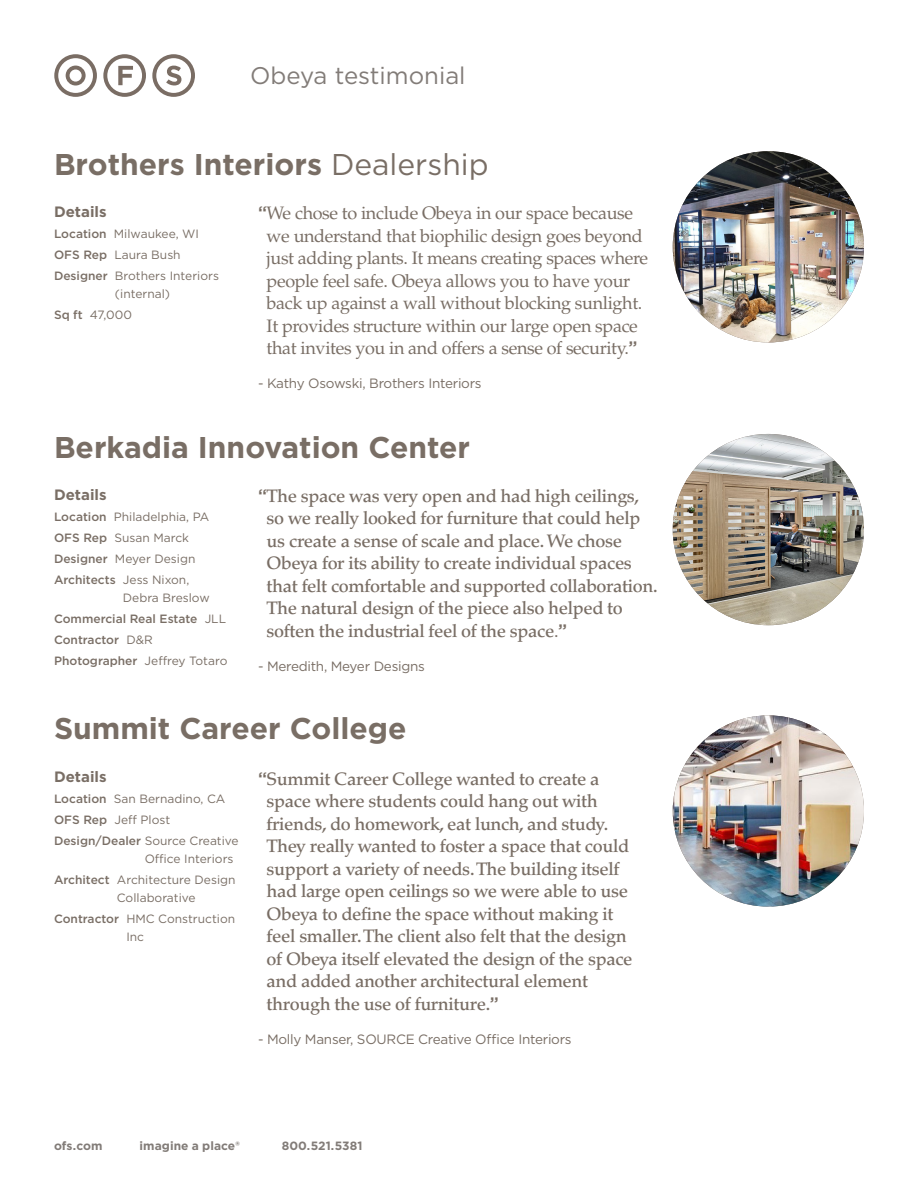
<style>
.page{position:relative;width:918px;height:1188px;background:#fff}
.page>*{position:absolute;margin:0;border:0;box-sizing:border-box;transform-origin:0 0}
.t1{font:700 30px "Gotham";color:#796e65}
.t2{font:24px "Gotham";color:#827c78}
.t3{font:500 18px/22.5px "Palatino";letter-spacing:-.02em;color:#796e65}
.t4{font:18px/22.5px "Palatino";letter-spacing:-.02em;color:#796e65}
.t5{font:700 15px "Gotham";color:#796e65}
.t6{font:13.5px "Gotham";letter-spacing:-.02em;color:#796e65}
.t7{font:12px/18px "Gotham";color:#796e65}
.t8{font:500 12px "Gotham";color:#796e65}
.t9{font:700 12px "Gotham";letter-spacing:.005em;color:#827c78}
.s1{font-weight:400}
.s2{font-weight:500}
.s3{font-family:"Gotham";font-weight:500}
.s4{font-family:"Gotham"}
</style>
<div class="page">
<svg style="left:54px;top:54px;width:43px;height:43px"></svg>
<svg style="left:103px;top:54px;width:43px;height:43px"></svg>
<svg style="left:152px;top:54px;width:43px;height:43px"></svg>
<img style="left:673px;top:151px;width:191px;height:191px;border-radius:96px">
<img style="left:673px;top:434px;width:191px;height:191px;border-radius:96px">
<img style="left:673px;top:715px;width:191px;height:192px;border-radius:96px">
<p class="t2" style="left:250px;top:60px;width:217px">Obeya testimonial</p>
<p class="t1" style="left:54px;top:145px;width:436px">Brothers Interiors <span class="s1">Dealership</span></p>
<p class="t5" style="left:54px;top:201px;width:54px">Details</p>
<p class="t7" style="left:54px;top:224px;width:147px"><span class="s2">Location</span> Milwaukee, WI</p>
<p class="t7" style="left:54px;top:245px;width:128px"><span class="s2">OFS Rep</span> Laura Bush</p>
<p class="t7" style="left:115px;top:266px;width:106px;text-indent:-61px"><span class="s2">Designer</span> Brothers Interiors (internal)</p>
<p class="t7" style="left:54px;top:305px;width:79px"><span class="s2">Sq ft</span> 47,000</p>
<p class="t4" style="left:267px;top:202px;width:383px;text-indent:-9px"><span class="s3">“</span>We chose to include Obeya in our space because we understand that biophilic design goes beyond just adding plants. It means creating spaces where people feel safe. Obeya allows you to have your back up against a wall without blocking sunlight.<br>It provides structure within our large open space that invites you in and offers a sense of security.<span class="s3">”</span></p>
<p class="t6" style="left:258px;top:375px;width:225px">- Kathy Osowski, Brothers Interiors</p>
<p class="t1" style="left:54px;top:427px;width:418px">Berkadia Innovation Center</p>
<p class="t5" style="left:54px;top:485px;width:54px">Details</p>
<p class="t7" style="left:54px;top:507px;width:157px"><span class="s2">Location</span> Philadelphia, PA</p>
<p class="t7" style="left:54px;top:528px;width:137px"><span class="s2">OFS Rep</span> Susan Marck</p>
<p class="t7" style="left:54px;top:549px;width:143px"><span class="s2">Designer</span> Meyer Design</p>
<p class="t7" style="left:123px;top:570px;width:88px;text-indent:-69px"><span class="s2">Architects</span> Jess Nixon,<br>Debra Breslow</p>
<p class="t8" style="left:54px;top:611px;width:174px">Commercial Real Estate <span class="s1">JLL</span></p>
<p class="t8" style="left:54px;top:632px;width:100px">Contractor <span class="s1">D&amp;R</span></p>
<p class="t7" style="left:54px;top:651px;width:175px"><span class="s2">Photographer</span> Jeffrey Totaro</p>
<p class="t3" style="left:267px;top:485px;width:392px;text-indent:-9px"><span class="s4">“</span>The space was very open and had high ceilings, so we really looked for furniture that could help us create a sense of scale and place. We chose Obeya for its ability to create individual spaces that felt comfortable and supported collaboration.<br>The natural design of the piece also helped to soften the industrial feel of the space<span class="s1">.</span><span class="s4">”</span></p>
<p class="t6" style="left:258px;top:658px;width:168px">- Meredith, Meyer Designs</p>
<p class="t1" style="left:54px;top:709px;width:354px">Summit Career College</p>
<p class="t5" style="left:54px;top:767px;width:54px">Details</p>
<p class="t7" style="left:54px;top:790px;width:173px"><span class="s2">Location</span> San Bernadino, CA</p>
<p class="t7" style="left:54px;top:811px;width:118px"><span class="s2">OFS Rep</span> Jeff Plost</p>
<p class="t7" style="left:145px;top:832px;width:96px;text-indent:-91px"><span class="s2">Design/Dealer</span> Source Creative<br>Office Interiors</p>
<p class="t7" style="left:117px;top:871px;width:120px;text-indent:-63px"><span class="s2">Architect</span> Architecture Design<br>Collaborative</p>
<p class="t7" style="left:126px;top:910px;width:110px;text-indent:-72px"><span class="s2">Contractor</span> HMC Construction<br>Inc</p>
<p class="t3" style="left:267px;top:768px;width:368px;text-indent:-9px"><span class="s4">“</span>Summit Career College wanted to create a space where students could hang out with friends, do homework, eat lunch, and study.<br>They really wanted to foster a space that could support a variety of needs. The building itself had large open ceilings so we were able to use Obeya to define the space without making it feel smaller. The client also felt that the design of Obeya itself elevated the design of the space and added another architectural element through the use of furniture.<span class="s4">”</span></p>
<p class="t6" style="left:258px;top:1031px;width:315px">- Molly Manser, SOURCE Creative Office Interiors</p>
<p class="t9" style="left:54px;top:1138px;width:50px">ofs.com</p>
<p class="t9" style="left:140px;top:1138px;width:102px">imagine a place®</p>
<p class="t9" style="left:282px;top:1138px;width:82px">800.521.5381</p>
</div>
